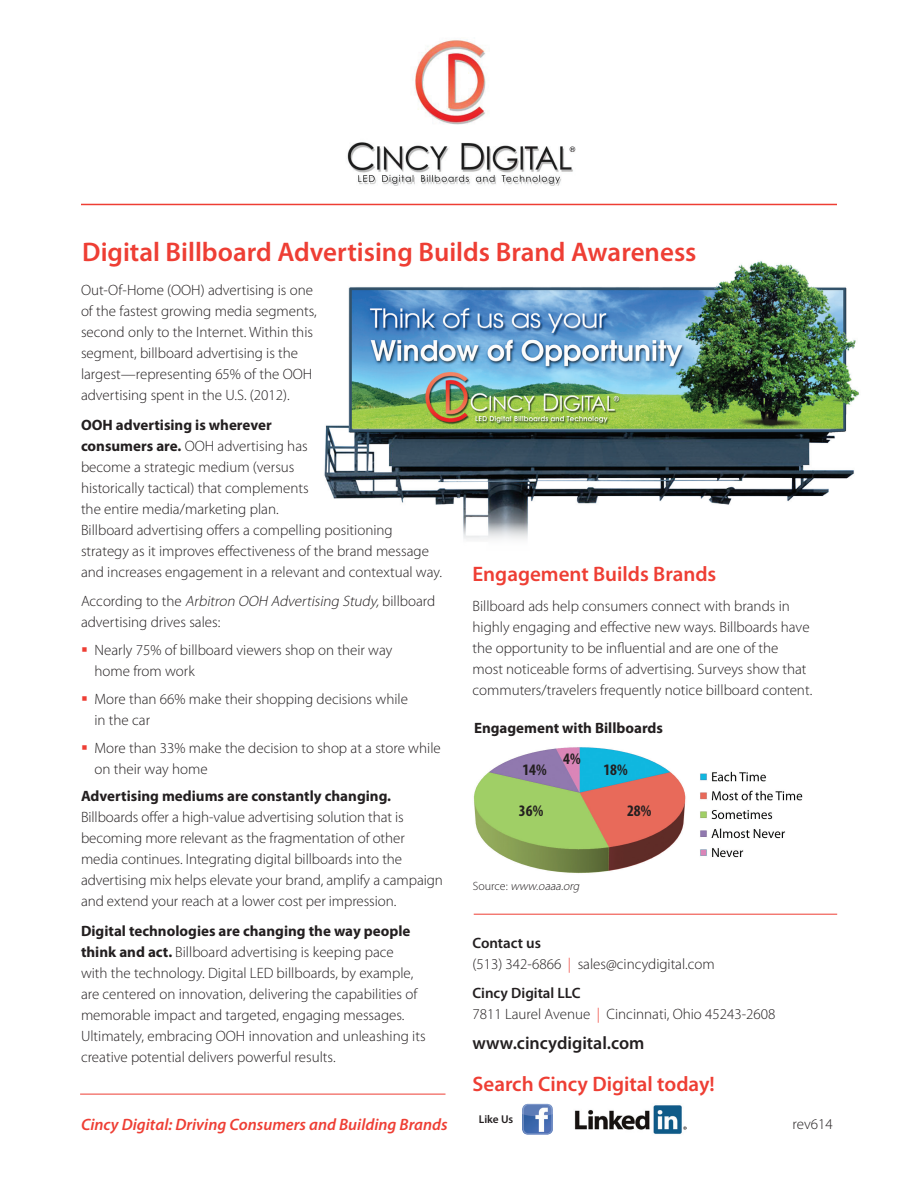
<style>
.page{position:relative;width:918px;height:1188px;background:#fff}
.page>*{position:absolute;margin:0;border:0;box-sizing:border-box;transform-origin:0 0}
.Head{font:600 27px "Myriad Pro";color:#ee3e34}
.list-indented-nobull{font:600 21px "Myriad Pro";color:#ee3e34}
.Subhead{font:600 21px "Myriad Pro";color:#ee3e34}
.list-indented-nobull-2{font:600 18px "Myriad Pro";color:#231f20}
.Subhead-semibold_Ita{font:italic 600 16.5px "Myriad Pro";color:#ee3e34}
.Body{font:700 condensed 16.05px "Myriad Pro";color:#231f20}
.Body-2{font:300 15px/21px "Myriad Pro";color:#231f20}
.list-bullets{font:300 15px/21px "Myriad Pro";color:#231f20}
.list-indented-nobull-3{font:700 15px "Myriad Pro";color:#231f20}
.Body-3{font:600 15px "Myriad Pro";color:#231f20}
.list-indented-nobull-4{font:300 15px "Myriad Pro";color:#231f20}
.Body-4{font:italic 300 12px "Myriad Pro";color:#231f20}
.Body-5{font:600 11.4px "Myriad Pro";letter-spacing:-.005em;color:#231f20}
.s1{font-weight:700}
.s2{font-style:italic}
.s3{font-style:normal}
.s4{font-weight:600}
.s5{color:#ee3e34}
</style>
<div class="page">
<img style="left:324px;top:261px;width:536px;height:279px">
<img style="left:347px;top:39px;width:229px;height:147px">
<hr style="left:81px;top:204px;width:756px;height:1px;background:#ee3e34">
<img style="left:473px;top:747px;width:330px;height:127px">
<hr style="left:474px;top:914px;width:363px;height:1px;background:#ee3e34">
<img style="left:574px;top:1105px;width:112px;height:29px">
<img style="left:522px;top:1104px;width:31px;height:31px">
<hr style="left:80px;top:1094px;width:366px;height:1px;background:#ee3e34">
<p class="Head" style="left:82px;top:235px;width:616px">Digital Billboard Advertising Builds Brand Awareness</p>
<p class="Body-2" style="left:81px;top:280px;width:237px">Out-Of-Home (OOH) advertising is one of the fastest growing media segments, second only to the Internet. Within this segment, billboard advertising is the largest—representing 65% of the OOH advertising spent in the U.S. (2012).</p>
<p class="Body-2" style="left:81px;top:415px;width:363px"><span class="s1">OOH advertising is wherever<br>consumers are.</span> OOH advertising has<br>become a strategic medium (versus<br>historically tactical) that complements<br>the entire media/marketing plan.<br>Billboard advertising offers a compelling positioning strategy as it improves effectiveness of the brand message and increases engagement in a relevant and contextual way.</p>
<p class="Body-2" style="left:81px;top:591px;width:356px">Ac c o rd i n g t o t h e <span class="s2">Arbitron OOH Advertising Study,</span>b i l l b o a rd advertising drives sales:</p>
<p class="list-bullets" style="left:94px;top:640px;width:299px">Nearly 75% of billboard viewers shop on their way home from work</p>
<p class="list-bullets" style="left:94px;top:689px;width:315px">More than 66% make their shopping decisions while in the car</p>
<p class="list-bullets" style="left:94px;top:737px;width:348px">More than 33% make the decision to shop at a store while on their way home</p>
<p class="Body-2" style="left:81px;top:786px;width:363px"><span class="s1">Advertising mediums are constantly changing.<br></span>Billboards offer a high-value advertising solution that is becoming more relevant as the fragmentation of other media continues. Integrating digital billboards into the advertising mix helps elevate your brand, amplify a campaign and extend your reach at a lower cost per impression.</p>
<p class="Body-2" style="left:81px;top:921px;width:346px"><span class="s1">Digital technologies are changing the way people think and act.</span> Billboard advertising is keeping pace<br>with the technology. Digital LED billboards, by example, are centered on innovation, delivering the capabilities of memorable impact and targeted, engaging messages.<br>Ultimately, embracing OOH innovation and unleashing its creative potential delivers powerful results.</p>
<p class="Subhead-semibold_Ita" style="left:81px;top:1114px;width:368px">Cincy Digital: Driving Consumers and Building Brands</p>
<p class="Subhead" style="left:472px;top:561px;width:245px">Engagement Builds Brands</p>
<p class="Body-2" style="left:472px;top:595px;width:341px">Billboard ads help consumers connect with brands in highly engaging and effective new ways. Billboards have the opportunity to be influential and are one of the most noticeable forms of advertising. Surveys show that commuters/travelers frequently notice billboard content.</p>
<p class="list-indented-nobull-3" style="left:474px;top:718px;width:191px">Engagement with Billboards</p>
<p class="Body" style="left:563px;top:748px;width:19px">4%</p>
<p class="Body" style="left:522px;top:759px;width:26px">14%</p>
<p class="Body" style="left:603px;top:759px;width:26px">18%</p>
<p class="Body" style="left:519px;top:801px;width:26px">36%</p>
<p class="Body" style="left:627px;top:801px;width:26px">28%</p>
<p class="Body-4" style="left:473px;top:879px;width:111px"><span class="s3">S o u rc e :</span> www.oaaa.org</p>
<p class="Body-2" style="left:472px;top:933px;width:244px"><span class="s4">Contact us<br></span>(513) 342-6866 <span class="s5">|</span> sales@cincydigital.com</p>
<p class="Body-3" style="left:472px;top:984px;width:110px">Cincy Digital LLC</p>
<p class="Body-2" style="left:472px;top:1004px;width:305px">7811 Laurel Avenue <span class="s5">|</span> Cincinnati, Ohio 45243-2608</p>
<p class="list-indented-nobull-2" style="left:472px;top:1032px;width:174px">www.cincydigital.com</p>
<p class="list-indented-nobull" style="left:472px;top:1071px;width:244px">Search Cincy Digital today!</p>
<p class="Body-5" style="left:479px;top:1112px;width:36px">Like Us</p>
<p class="list-indented-nobull-4" style="left:793px;top:1115px;width:42px">rev614</p>
</div>
